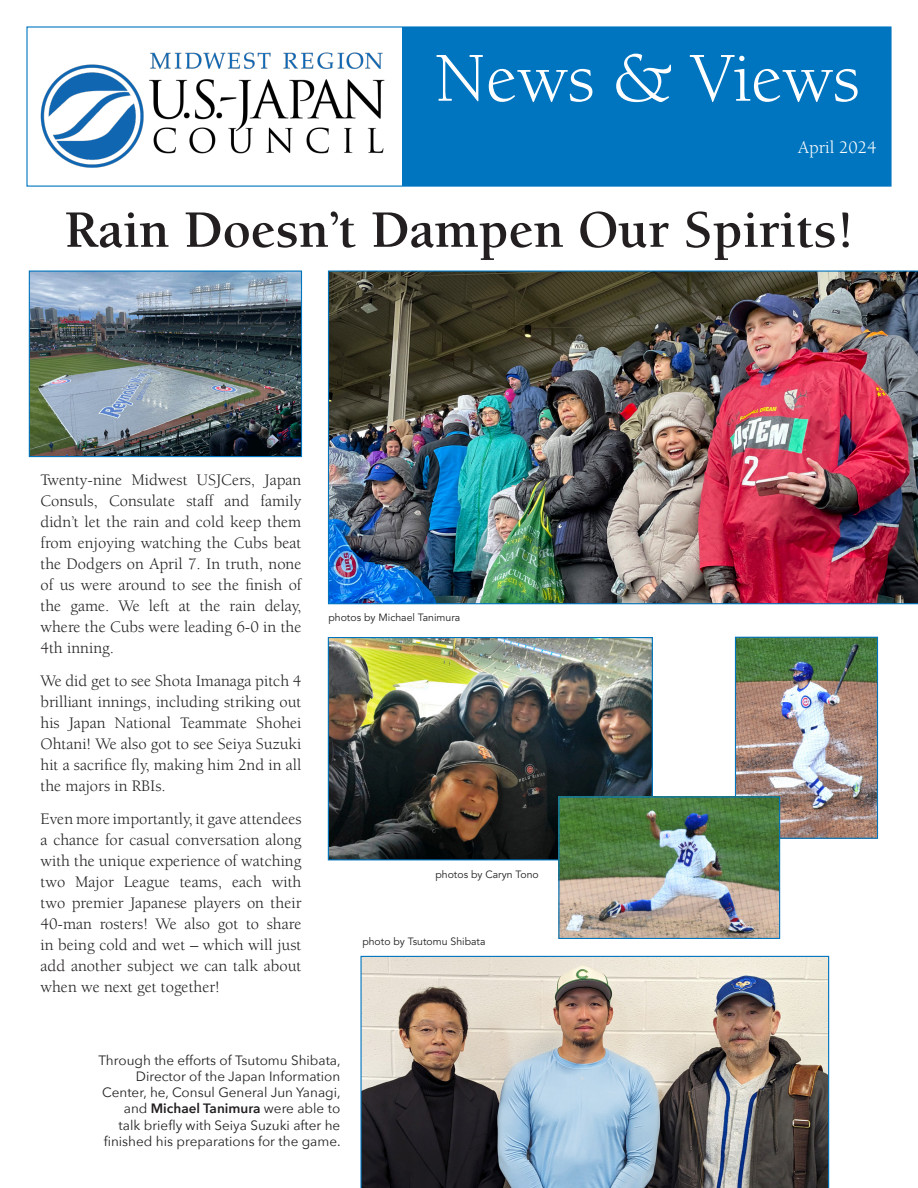
<style>
.page{position:relative;width:918px;height:1188px;background:#fff}
.page>*{position:absolute;margin:0;border:0;box-sizing:border-box;transform-origin:0 0}
.t1{font:72px "Berkeley";color:#fff}
.t2{font:700 54px "Berkeley";color:#231f20}
.t3{font:18px "Berkeley";color:#fff}
.t4{font:16.5px/21px "Berkeley";color:#231f20;text-align:justify}
.t5{font:13.5px/16.2px "Avenir Next";color:#231f20;text-align:right}
.t6{font:10.5px "Avenir";color:#231f20}
.s1{font-weight:600}
</style>
<div class="page">
<div style="left:402px;top:27px;width:488px;height:159px;background:#0075bf"></div>
<div style="left:26px;top:26px;width:866px;height:161px;border:1px solid #0075bf"></div>
<img style="left:26px;top:44px;width:359px;height:141px">
<img style="left:330px;top:639px;width:321px;height:219px">
<div style="left:328px;top:637px;width:325px;height:223px;border:1px solid #0075bf"></div>
<img style="left:328px;top:271px;width:590px;height:333px">
<img style="left:31px;top:273px;width:269px;height:182px">
<div style="left:29px;top:271px;width:273px;height:186px;border:1px solid #0075bf"></div>
<img style="left:360px;top:956px;width:469px;height:232px">
<img style="left:737px;top:639px;width:139px;height:198px">
<div style="left:735px;top:637px;width:143px;height:202px;border:1px solid #0075bf"></div>
<img style="left:560px;top:798px;width:218px;height:139px">
<div style="left:558px;top:796px;width:222px;height:143px;border:1px solid #0075bf"></div>
<p class="t1" style="left:434px;top:40px;width:427px">News &amp; Views</p>
<p class="t3" style="left:798px;top:138px;width:80px">April 2024</p>
<p class="t2" style="left:64px;top:201px;width:791px">Rain Doesn’t Dampen Our Spirits!</p>
<p class="t4" style="left:40px;top:470px;width:263px">Twenty-nine Midwest USJCers, Japan Consuls, Consulate staff and family didn’t let the rain and cold keep them from enjoying watching the Cubs beat the Dodgers on April 7. In truth, none of us were around to see the finish of the game. We left at the rain delay, where the Cubs were leading 6-0 in the 4th inning.</p>
<p class="t4" style="left:40px;top:671px;width:263px">We did get to see Shota Imanaga pitch 4 brilliant innings, including striking out his Japan National Teammate Shohei Ohtani! We also got to see Seiya Suzuki hit a sacrifice fly, making him 2nd in all the majors in RBIs.</p>
<p class="t4" style="left:40px;top:809px;width:263px">Even more importantly, it gave attendees a chance for casual conversation along with the unique experience of watching two Major League teams, each with two premier Japanese players on their 40-man rosters! We also got to share in being cold and wet – which will just add another subject we can talk about when we next get together!</p>
<p class="t6" style="left:328px;top:612px;width:133px">photos by Michael Tanimura</p>
<p class="t6" style="left:435px;top:868px;width:105px">photos by Caryn Tono</p>
<p class="t6" style="left:362px;top:936px;width:125px">photo by Tsutomu Shibata</p>
<p class="t5" style="left:99px;top:1051px;width:244px">Through the efforts of Tsutomu Shibata, Director of the Japan Information Center, he, Consul General Jun Yanagi, and <span class="s1">Michael Tanimura</span> were able to<br>talk briefly with Seiya Suzuki after he finished his preparations for the game.</p>
</div>
